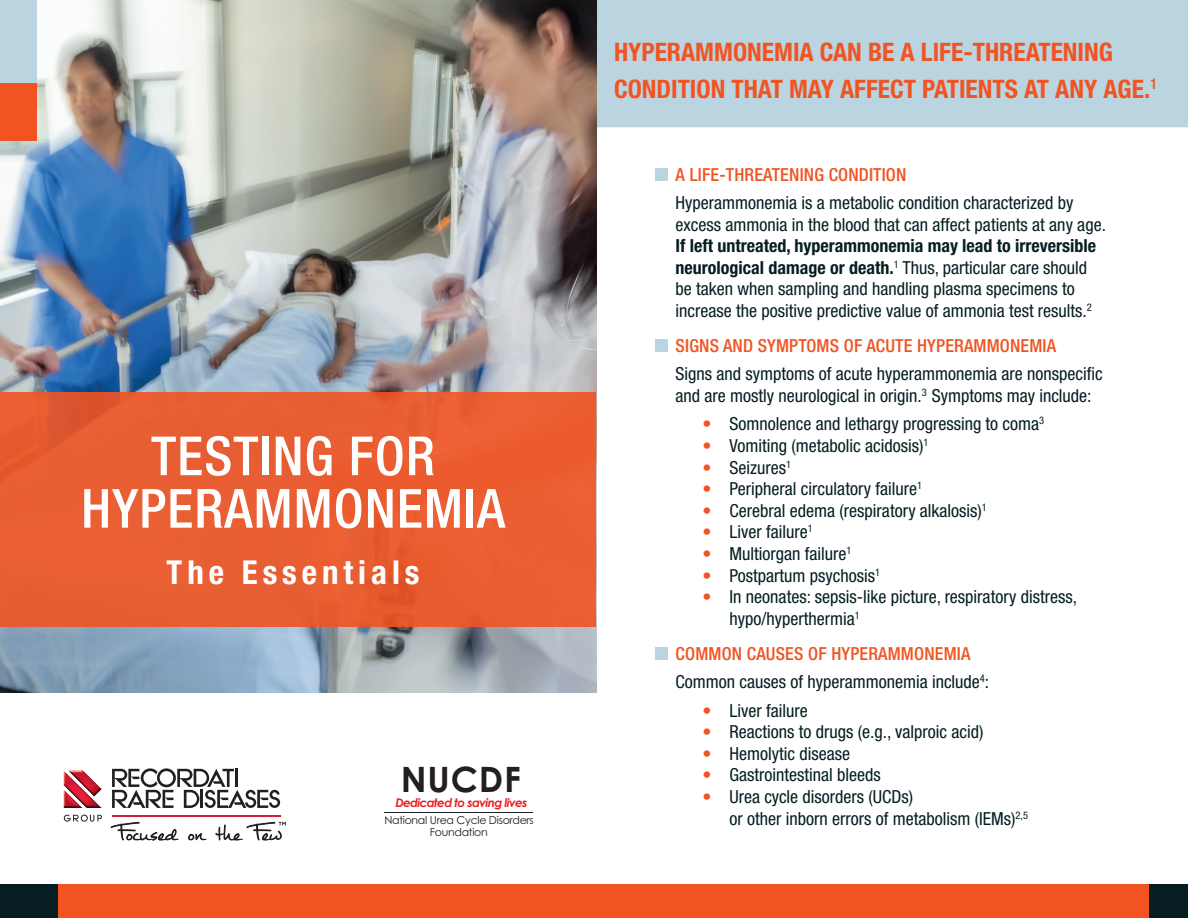
<style>
.page{position:relative;width:1188px;height:918px;background:#fff}
.page>*{position:absolute;margin:0;border:0;box-sizing:border-box;transform-origin:0 0}
.t1{font:500 condensed 54px/52.5px "Helvetica Neue LT Std";letter-spacing:.02em;color:#fff;text-align:center}
.t2{font:700 34.95px "Century Gothic";letter-spacing:.025em;color:#231f20}
.t3{font:700 condensed 33px "Helvetica Neue LT Std";letter-spacing:.15em;color:#fff}
.t4{font:700 condensed 25.5px/37.3px "Helvetica Neue LT Std";color:#f15422}
.t5{font:condensed 18px/21.6px "Helvetica Neue LT Std";color:#061e22}
.t6{font:500 condensed 18px "Helvetica Neue LT Std";letter-spacing:.01em;color:#f15422}
.t7{font:italic 700 12px "Century Gothic";letter-spacing:-.05em;color:#ee1d23}
.t8{font:10.95px/11.2px "Century Gothic";letter-spacing:-.025em;color:#231f20;text-align:center}
.s1{font-weight:700}
.s2{color:#f15422}
.s3{font-weight:500;color:#f15422}
</style>
<div class="page">
<div style="left:0;top:884px;width:1188px;height:34px;background:#f15422"></div>
<div style="left:596px;top:0;width:592px;height:127px;background:#bbd5e0"></div>
<div style="left:1150px;top:884px;width:38px;height:34px;background:#061e22"></div>
<img style="left:0;top:0;width:596px;height:692px">
<div style="left:0;top:392px;width:596px;height:235px;background:#e95e33"></div>
<div style="left:0;top:0;width:36px;height:83px;background:#bbd5e0"></div>
<div style="left:0;top:83px;width:36px;height:58px;background:#f15422"></div>
<div style="left:0;top:885px;width:57px;height:33px;background:#061e22"></div>
<svg style="left:112px;top:768px;width:168px;height:40px"></svg>
<svg style="left:111px;top:822px;width:68px;height:19px"></svg>
<svg style="left:188px;top:833px;width:18px;height:7px"></svg>
<hr style="left:112px;top:815px;width:168px;height:1px;background:#cf1e3a">
<svg style="left:215px;top:822px;width:71px;height:19px"></svg>
<img style="left:64px;top:770px;width:38px;height:38px">
<svg style="left:64px;top:815px;width:38px;height:7px"></svg>
<hr style="left:384px;top:813px;width:149px;height:1px;background:#231f20">
<div style="left:655px;top:168px;width:12px;height:13px;background:#bbd5e0"></div>
<div style="left:655px;top:339px;width:12px;height:13px;background:#bbd5e0"></div>
<div style="left:655px;top:647px;width:12px;height:13px;background:#bbd5e0"></div>
<h1 class="t1" style="left:81px;top:429px;width:426px">TESTING FOR<br>HYPERAMMONEMIA</h1>
<h3 class="t3" style="left:167px;top:553px;width:254px">The Essentials</h3>
<h2 class="t2" style="left:401px;top:753px;width:122px">NUCDF</h2>
<p class="t8" style="left:384px;top:815px;width:151px">National Urea Cycle Disorders<br>Foundation</p>
<p class="t7" style="left:395px;top:794px;width:134px">Dedicated to saving lives</p>
<h3 class="t4" style="left:614px;top:32px;width:545px">HYPERAMMONEMIA CAN BE A LIFE-THREATENING<br>CONDITION THAT MAY AFFECT PATIENTS AT ANY AGE.<sup>1</sup></h3>
<p class="t6" style="left:676px;top:164px;width:232px">A LIFE-THREATENING CONDITION</p>
<p class="t5" style="left:676px;top:192px;width:432px">Hyperammonemia is a metabolic condition characterized by excess ammonia in the blood that can affect patients at any age.</p>
<p class="t5" style="left:676px;top:235px;width:422px"><span class="s1">If left untreated, hyperammonemia may lead to irreversible neurological damage or death.</span><sup>1</sup> Thus, particular care should be taken when sampling and handling plasma specimens to increase the positive predictive value of ammonia test results.<sup>2</sup></p>
<p class="t6" style="left:676px;top:335px;width:382px">SIGNS AND SYMPTOMS OF ACUTE HYPERAMMONEMIA</p>
<p class="t5" style="left:676px;top:363px;width:429px">Signs and symptoms of acute hyperammonemia are nonspecific and are mostly neurological in origin.<sup>3</sup> Symptoms may include:</p>
<p class="t5" style="left:703px;top:413px;width:343px"><span class="s2">•</span> Somnolence and lethargy progressing to coma<sup>3</sup></p>
<p class="t5" style="left:703px;top:435px;width:227px"><span class="s2">•</span> Vomiting (metabolic acidosis)<sup>1</sup></p>
<p class="t5" style="left:703px;top:456px;width:90px"><span class="s2">•</span> Seizures<sup>1</sup></p>
<p class="t5" style="left:703px;top:478px;width:221px"><span class="s2">•</span> Peripheral circulatory failure<sup>1</sup></p>
<p class="t5" style="left:703px;top:500px;width:286px"><span class="s2">•</span> Cerebral edema (respiratory alkalosis)<sup>1</sup></p>
<p class="t5" style="left:703px;top:521px;width:112px"><span class="s2">•</span> Liver failure<sup>1</sup></p>
<p class="t5" style="left:703px;top:543px;width:150px"><span class="s2">•</span> Multiorgan failure<sup>1</sup></p>
<p class="t5" style="left:703px;top:564px;width:179px"><span class="s2">•</span> Postpartum psychosis<sup>1</sup></p>
<p class="t5" style="left:730px;top:586px;width:349px;text-indent:-27px"><span class="s2">•</span> In neonates: sepsis-like picture, respiratory distress, hypo/hyperthermia<sup>1</sup></p>
<p class="t5" style="left:676px;top:639px;width:315px;line-height:28.3px"><span class="s3">COMMON CAUSES OF HYPERAMMONEMIA<br></span>Common causes of hyperammonemia include<sup>4</sup>:</p>
<p class="t5" style="left:703px;top:699px;width:107px"><span class="s2">•</span> Liver failure</p>
<p class="t5" style="left:703px;top:721px;width:282px"><span class="s2">•</span> Reactions to drugs (e.g., valproic acid)</p>
<p class="t5" style="left:703px;top:743px;width:149px"><span class="s2">•</span> Hemolytic disease</p>
<p class="t5" style="left:703px;top:764px;width:180px"><span class="s2">•</span> Gastrointestinal bleeds</p>
<p class="t5" style="left:730px;top:786px;width:300px;text-indent:-27px"><span class="s2">•</span> Urea cycle disorders (UCDs)<br>or other inborn errors of metabolism (IEMs)<sup>2,5</sup></p>
</div>
